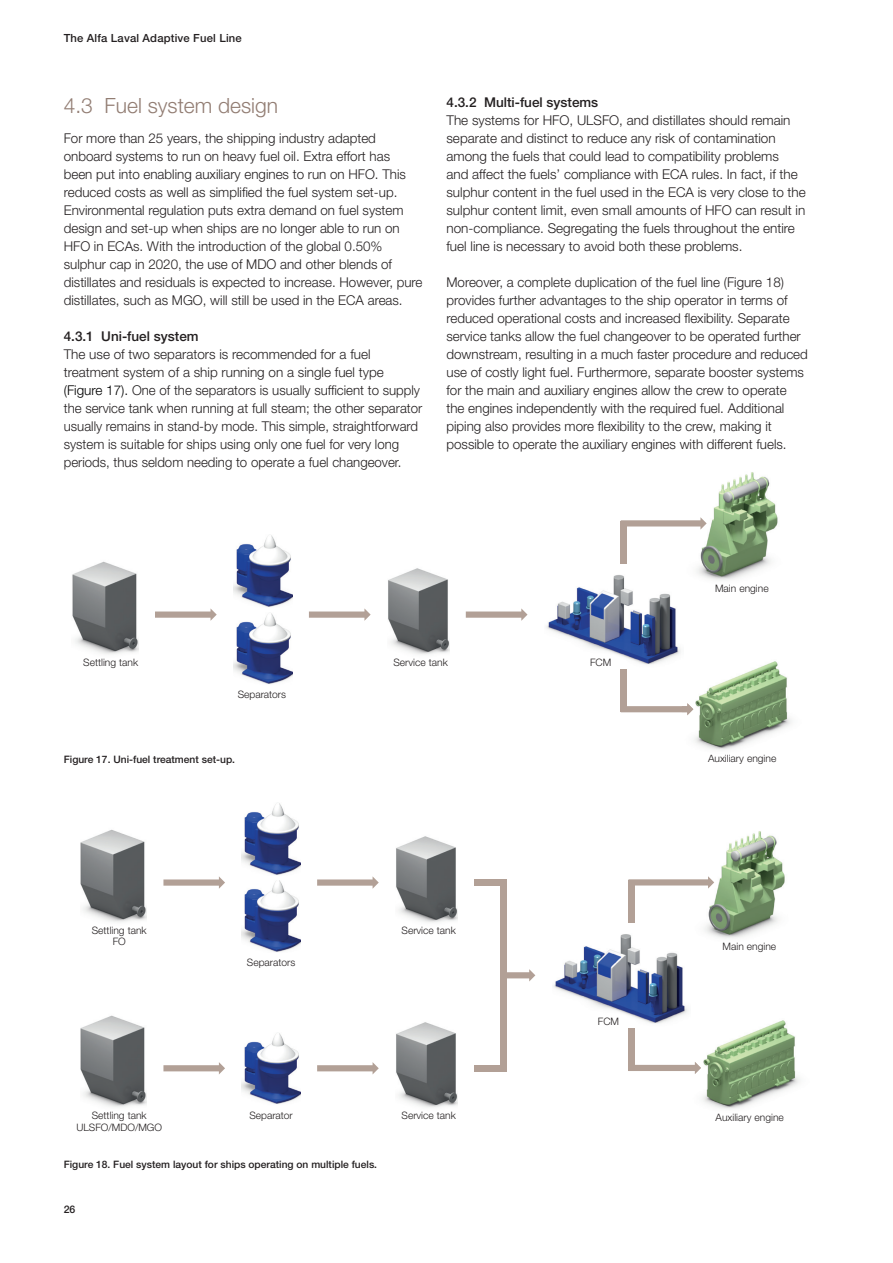
<style>
.page{position:relative;width:893px;height:1263px;background:#fff}
.page>*{position:absolute;margin:0;border:0;box-sizing:border-box;transform-origin:0 0}
.t1{font:300 21px "Helvetica Neue LT Std";color:#927d73}
.t2{font:300 13.5px/18px "Helvetica Neue LT Std";color:#231f20}
.t3{font:500 13.5px "Helvetica Neue LT Std";color:#231f20}
.t4{font:500 11.25px "Helvetica Neue LT Std";letter-spacing:.015em;color:#231f20}
.t5{font:500 10.5px "Helvetica Neue LT Std";color:#231f20}
.t6{font:300 10.2px/11.7px "Helvetica Neue LT Std";color:#231f20;text-align:center}
.t7{font:500 10.2px "Helvetica Neue LT Std";color:#231f20}
.s1{color:#000}
</style>
<div class="page">
<img style="left:72px;top:561px;width:66px;height:93px">
<img style="left:388px;top:568px;width:61px;height:87px">
<img style="left:233px;top:535px;width:59px;height:149px">
<img style="left:546px;top:535px;width:135px;height:138px">
<img style="left:697px;top:472px;width:81px;height:108px">
<img style="left:679px;top:535px;width:2px;height:58px">
<svg style="left:155px;top:608px;width:62px;height:13px"></svg>
<svg style="left:309px;top:608px;width:62px;height:13px"></svg>
<svg style="left:466px;top:608px;width:61px;height:13px"></svg>
<svg style="left:621px;top:517px;width:86px;height:13px"></svg>
<div style="left:621px;top:521px;width:6px;height:42px;background:#b2a096"></div>
<div style="left:621px;top:669px;width:6px;height:43px;background:#b2a096"></div>
<img style="left:693px;top:661px;width:99px;height:89px">
<svg style="left:621px;top:703px;width:72px;height:12px"></svg>
<img style="left:80px;top:829px;width:67px;height:93px">
<img style="left:80px;top:1015px;width:67px;height:92px">
<img style="left:396px;top:836px;width:61px;height:87px">
<img style="left:396px;top:1022px;width:61px;height:86px">
<img style="left:242px;top:803px;width:58px;height:149px">
<img style="left:242px;top:1033px;width:58px;height:71px">
<img style="left:553px;top:922px;width:135px;height:102px">
<img style="left:704px;top:831px;width:81px;height:108px">
<img style="left:686px;top:922px;width:2px;height:30px">
<svg style="left:163px;top:876px;width:62px;height:13px"></svg>
<svg style="left:163px;top:1062px;width:62px;height:12px"></svg>
<svg style="left:317px;top:876px;width:62px;height:13px"></svg>
<svg style="left:317px;top:1062px;width:62px;height:12px"></svg>
<svg style="left:628px;top:876px;width:86px;height:12px"></svg>
<div style="left:628px;top:880px;width:7px;height:42px;background:#b2a096"></div>
<div style="left:628px;top:1028px;width:7px;height:42px;background:#b2a096"></div>
<img style="left:702px;top:1020px;width:98px;height:89px">
<svg style="left:628px;top:1062px;width:73px;height:12px"></svg>
<div style="left:474px;top:879px;width:32px;height:7px;background:#b2a096"></div>
<svg style="left:506px;top:969px;width:29px;height:12px"></svg>
<div style="left:500px;top:882px;width:6px;height:95px;background:#b2a096"></div>
<div style="left:474px;top:1065px;width:32px;height:6px;background:#b2a096"></div>
<div style="left:500px;top:974px;width:6px;height:94px;background:#b2a096"></div>
<p class="t4" style="left:64px;top:31px;width:179px">The Alfa Laval Adaptive Fuel Line</p>
<h1 class="t1" style="left:64px;top:93px;width:216px">4.3 Fuel system design</h1>
<p class="t2" style="left:64px;top:129px;width:360px">For more than 25 years, the shipping industry adapted onboard systems to run on heavy fuel oil. Extra effort has<br>been put into enabling auxiliary engines to run on HFO. This reduced costs as well as simplified the fuel system set-up.<br>Environmental regulation puts extra demand on fuel system design and set-up when ships are no longer able to run on HFO in ECAs. With the introduction of the global 0.50% sulphur cap in 2020, the use of MDO and other blends of distillates and residuals is expected to increase. However, pure distillates, such as MGO, will still be used in the ECA areas.</p>
<p class="t3" style="left:64px;top:329px;width:136px">4.3.1 Uni-fuel system</p>
<p class="t2" style="left:64px;top:345px;width:360px">The use of two separators is recommended for a fuel treatment system of a ship running on a single fuel type <span class="s1">(Figure 17).</span> One of the separators is usually sufficient to supply the service tank when running at full steam; the other separator usually remains in stand-by mode. This simple, straightforward system is suitable for ships using only one fuel for very long periods, thus seldom needing to operate a fuel changeover.</p>
<p class="t3" style="left:446px;top:95px;width:153px">4.3.2 Multi-fuel systems</p>
<p class="t2" style="left:446px;top:111px;width:361px">The systems for HFO, ULSFO, and distillates should remain separate and distinct to reduce any risk of contamination among the fuels that could lead to compatibility problems<br>and affect the fuels’ compliance with ECA rules. In fact, if the sulphur content in the fuel used in the ECA is very close to the sulphur content limit, even small amounts of HFO can result in non-compliance. Segregating the fuels throughout the entire fuel line is necessary to avoid both these problems.</p>
<p class="t2" style="left:446px;top:273px;width:363px">Moreover, a complete duplication of the fuel line (Figure 18) provides further advantages to the ship operator in terms of reduced operational costs and increased flexibility. Separate service tanks allow the fuel changeover to be operated further downstream, resulting in a much faster procedure and reduced use of costly light fuel. Furthermore, separate booster systems for the main and auxiliary engines allow the crew to operate the engines independently with the required fuel. Additional piping also provides more flexibility to the crew, making it possible to operate the auxiliary engines with different fuels.</p>
<p class="t6" style="left:715px;top:582px;width:55px">Main engine</p>
<p class="t6" style="left:83px;top:656px;width:56px">Settling tank</p>
<p class="t6" style="left:238px;top:688px;width:50px">Separators</p>
<p class="t7" style="left:64px;top:753px;width:173px">Figure 17. Uni-fuel treatment set-up.</p>
<p class="t6" style="left:393px;top:656px;width:56px">Service tank</p>
<p class="t6" style="left:590px;top:656px;width:23px">FCM</p>
<p class="t6" style="left:92px;top:924px;width:56px">Settling tank<br>FO</p>
<p class="t6" style="left:247px;top:956px;width:50px">Separators</p>
<p class="t6" style="left:402px;top:924px;width:56px">Service tank</p>
<p class="t6" style="left:76px;top:1110px;width:87px">Settling tank<br>ULSFO/MDO/MGO</p>
<p class="t6" style="left:249px;top:1110px;width:45px">Separator</p>
<p class="t7" style="left:64px;top:1159px;width:315px">Figure 18. Fuel system layout for ships operating on multiple fuels.</p>
<p class="t5" style="left:64px;top:1203px;width:13px">26</p>
<p class="t6" style="left:402px;top:1110px;width:56px">Service tank</p>
<p class="t6" style="left:598px;top:1015px;width:23px">FCM</p>
<p class="t6" style="left:708px;top:752px;width:70px">Auxiliary engine</p>
<p class="t6" style="left:723px;top:941px;width:55px">Main engine</p>
<p class="t6" style="left:716px;top:1111px;width:70px">Auxiliary engine</p>
</div>
